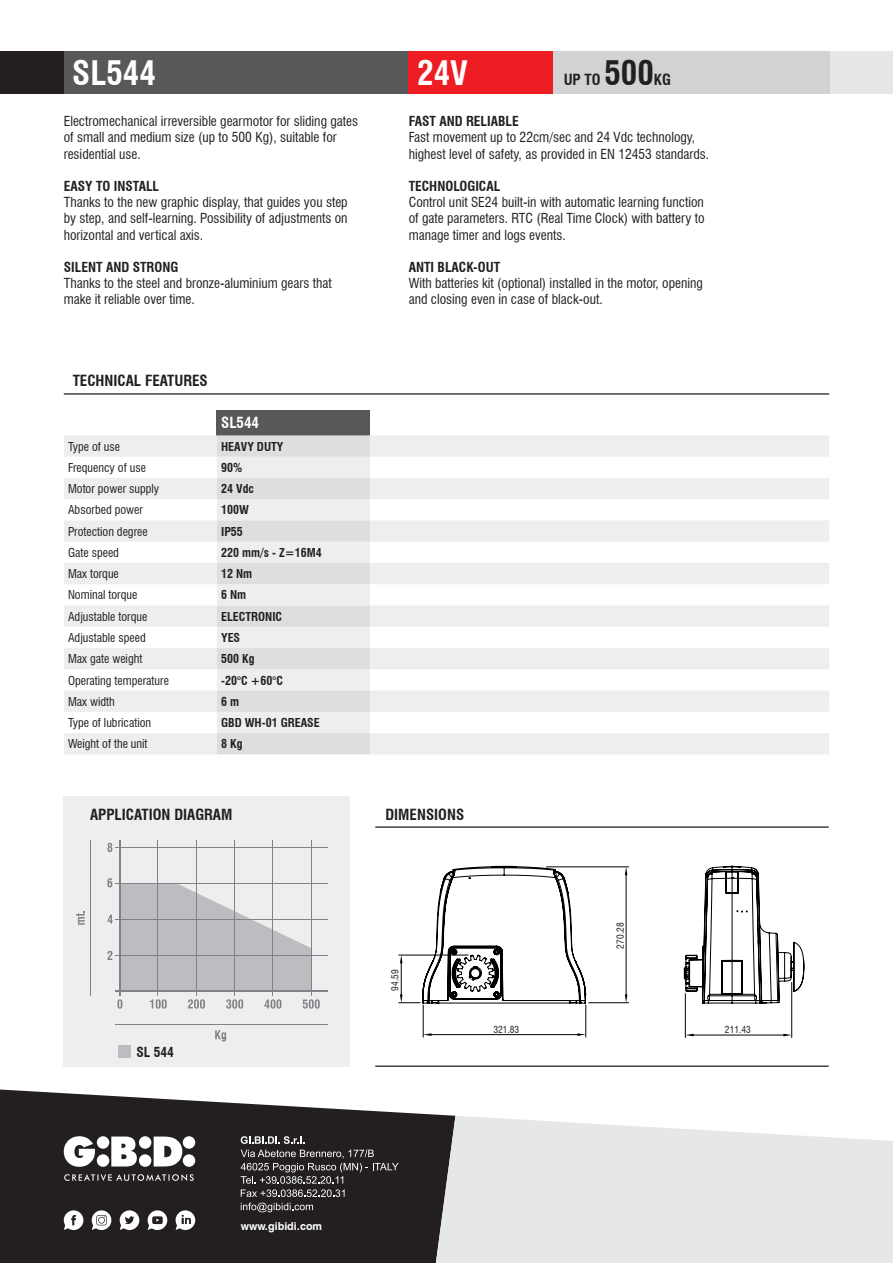
<style>
.page{position:relative;width:893px;height:1263px;background:#fff}
.page>*{position:absolute;margin:0;border:0;box-sizing:border-box;transform-origin:0 0}
.t1{font:700 condensed 33px "Swiss 721 BT";color:#fff}
.t2{font:700 condensed 15px "Swiss 721 BT";color:#231f20}
.t3{font:700 condensed 15px "Swiss 721 BT";color:#fff}
.t4{font:condensed 13.5px/16.2px "Swiss 721 BT";color:#231f20}
.t5{font:700 condensed 13.5px "Swiss 721 BT";color:#231f20}
.t6{font:condensed 12px "Swiss 721 BT";color:#231f20}
.t7{font:700 condensed 12px "Swiss 721 BT";color:#231f20}
.t8{font:700 10.8px "Swiss 721 BT";color:#fff}
.t9{font:condensed 9.45px "Swiss 721 BT";color:#231f20}
.s1{font-size:33px}
</style>
<div class="page">
<div style="left:64px;top:51px;width:829px;height:43px;background:#e6e7e9"></div>
<div style="left:553px;top:51px;width:276px;height:43px;background:#d1d2d4"></div>
<div style="left:64px;top:51px;width:344px;height:43px;background:#57585a"></div>
<div style="left:408px;top:51px;width:145px;height:43px;background:#ee1d23"></div>
<div style="left:0;top:51px;width:64px;height:43px;background:#231f20"></div>
<hr style="left:64px;top:393px;width:765px;height:2px;background:#231f20">
<div style="left:63px;top:796px;width:287px;height:271px;background:#eeeeef"></div>
<svg style="left:120px;top:884px;width:191px;height:106px"></svg>
<hr style="left:115px;top:883px;width:213px;height:1px;background:#808285">
<hr style="left:115px;top:847px;width:213px;height:1px;background:#808285">
<hr style="left:115px;top:919px;width:213px;height:1px;background:#808285">
<hr style="left:115px;top:955px;width:213px;height:1px;background:#808285">
<hr style="left:115px;top:990px;width:213px;height:2px;background:#808285">
<hr style="left:115px;top:1024px;width:213px;height:1px;background:#808285">
<hr style="left:119px;top:840px;width:1px;height:155px;background:#808285">
<hr style="left:91px;top:840px;width:1px;height:155px;background:#808285">
<hr style="left:158px;top:840px;width:1px;height:155px;background:#808285">
<hr style="left:196px;top:840px;width:1px;height:155px;background:#808285">
<hr style="left:234px;top:840px;width:1px;height:155px;background:#808285">
<hr style="left:272px;top:840px;width:1px;height:155px;background:#808285">
<hr style="left:311px;top:840px;width:1px;height:155px;background:#808285">
<svg style="left:107px;top:951px;width:5px;height:9px"></svg>
<svg style="left:117px;top:999px;width:5px;height:9px"></svg>
<svg style="left:150px;top:999px;width:17px;height:9px"></svg>
<svg style="left:188px;top:999px;width:17px;height:9px"></svg>
<svg style="left:226px;top:999px;width:17px;height:9px"></svg>
<svg style="left:215px;top:1030px;width:11px;height:11px"></svg>
<svg style="left:264px;top:999px;width:17px;height:9px"></svg>
<svg style="left:303px;top:999px;width:17px;height:10px"></svg>
<svg style="left:108px;top:915px;width:5px;height:8px"></svg>
<svg style="left:107px;top:878px;width:5px;height:9px"></svg>
<svg style="left:107px;top:843px;width:5px;height:9px"></svg>
<svg style="left:76px;top:911px;width:9px;height:14px"></svg>
<div style="left:118px;top:1045px;width:13px;height:13px;background:#bcbdc0"></div>
<hr style="left:375px;top:826px;width:454px;height:2px;background:#231f20">
<hr style="left:375px;top:1065px;width:454px;height:2px;background:#231f20">
<svg style="left:577px;top:1033px;width:8px;height:3px"></svg>
<svg style="left:424px;top:1033px;width:7px;height:3px"></svg>
<hr style="left:585px;top:1005px;width:1px;height:32px;background:#000001">
<hr style="left:423px;top:1005px;width:1px;height:32px;background:#000001">
<hr style="left:429px;top:1034px;width:150px;height:1px;background:#000001">
<svg style="left:625px;top:994px;width:2px;height:8px"></svg>
<svg style="left:625px;top:867px;width:2px;height:8px"></svg>
<hr style="left:589px;top:1002px;width:40px;height:1px;background:#000001">
<hr style="left:546px;top:866px;width:83px;height:1px;background:#000001">
<hr style="left:626px;top:873px;width:1px;height:124px;background:#000001">
<svg style="left:399px;top:865px;width:187px;height:142px"></svg>
<svg style="left:684px;top:865px;width:120px;height:173px"></svg>
<svg style="left:0;top:1089px;width:455px;height:174px;background:#3a3738"></svg>
<svg style="left:64px;top:1136px;width:131px;height:45px"></svg>
<svg style="left:64px;top:1210px;width:19px;height:20px"></svg>
<svg style="left:148px;top:1210px;width:19px;height:20px"></svg>
<svg style="left:176px;top:1210px;width:19px;height:20px"></svg>
<svg style="left:120px;top:1210px;width:19px;height:20px"></svg>
<svg style="left:92px;top:1210px;width:19px;height:20px"></svg>
<svg style="left:241px;top:1136px;width:158px;height:76px;background:#3e3a3b"></svg>
<svg style="left:436px;top:1116px;width:457px;height:147px;background:#e3e4e6"></svg>
<div style="left:217px;top:410px;width:153px;height:25px;background:#57585a"></div>
<svg style="left:64px;top:435px;width:765px;height:319px;fill:#eeeeef"></svg>
<svg style="left:217px;top:435px;width:153px;height:319px;background:#e4e5e6"></svg>
<p class="t1" style="left:72px;top:53px;width:85px">SL544</p>
<p class="t1" style="left:417px;top:53px;width:53px">24V</p>
<p class="t2" style="left:564px;top:70px;width:109px">UP TO <span class="s1">500</span>KG</p>
<p class="t4" style="left:64px;top:113px;width:296px">Electromechanical irreversible gearmotor for sliding gates of small and medium size (up to 500 Kg), suitable for residential use.</p>
<p class="t5" style="left:64px;top:178px;width:97px">EASY TO INSTALL</p>
<p class="t4" style="left:64px;top:194px;width:285px;text-align:justify">Thanks to the new graphic display, that guides you step by step, and self-learning. Possibility of adjustments on horizontal and vertical axis.</p>
<p class="t5" style="left:64px;top:259px;width:116px">SILENT AND STRONG</p>
<p class="t4" style="left:64px;top:275px;width:270px">Thanks to the steel and bronze-aluminium gears that make it reliable over time.</p>
<p class="t2" style="left:73px;top:372px;width:136px">TECHNICAL FEATURES</p>
<p class="t3" style="left:221px;top:414px;width:40px">SL544</p>
<p class="t6" style="left:68px;top:439px;width:54px">Type of use</p>
<p class="t7" style="left:221px;top:439px;width:64px">HEAVY DUTY</p>
<p class="t6" style="left:68px;top:460px;width:80px">Frequency of use</p>
<p class="t7" style="left:221px;top:460px;width:23px">90%</p>
<p class="t6" style="left:68px;top:482px;width:93px">Motor power supply</p>
<p class="t7" style="left:221px;top:482px;width:34px">24 Vdc</p>
<p class="t6" style="left:68px;top:503px;width:76px">Absorbed power</p>
<p class="t7" style="left:221px;top:503px;width:29px">100W</p>
<p class="t6" style="left:68px;top:524px;width:81px">Protection degree</p>
<p class="t7" style="left:221px;top:524px;width:23px">IP55</p>
<p class="t6" style="left:68px;top:545px;width:52px">Gate speed</p>
<p class="t7" style="left:221px;top:545px;width:102px">220 mm/s - Z=16M4</p>
<p class="t6" style="left:68px;top:567px;width:52px">Max torque</p>
<p class="t7" style="left:221px;top:567px;width:33px">12 Nm</p>
<p class="t6" style="left:68px;top:588px;width:71px">Nominal torque</p>
<p class="t7" style="left:221px;top:588px;width:27px">6 Nm</p>
<p class="t6" style="left:68px;top:609px;width:81px">Adjustable torque</p>
<p class="t7" style="left:221px;top:609px;width:63px">ELECTRONIC</p>
<p class="t6" style="left:68px;top:630px;width:79px">Adjustable speed</p>
<p class="t7" style="left:221px;top:630px;width:21px">YES</p>
<p class="t6" style="left:68px;top:652px;width:76px">Max gate weight</p>
<p class="t7" style="left:221px;top:652px;width:35px">500 Kg</p>
<p class="t6" style="left:68px;top:673px;width:102px">Operating temperature</p>
<p class="t7" style="left:221px;top:673px;width:63px">-20°C +60°C</p>
<p class="t6" style="left:68px;top:694px;width:48px">Max width</p>
<p class="t7" style="left:221px;top:694px;width:20px">6 m</p>
<p class="t6" style="left:68px;top:715px;width:85px">Type of lubrication</p>
<p class="t7" style="left:221px;top:715px;width:100px">GBD WH-01 GREASE</p>
<p class="t6" style="left:68px;top:737px;width:81px">Weight of the unit</p>
<p class="t7" style="left:221px;top:737px;width:23px">8 Kg</p>
<p class="t2" style="left:90px;top:805px;width:144px">APPLICATION DIAGRAM</p>
<p class="t5" style="left:409px;top:113px;width:112px">FAST AND RELIABLE</p>
<p class="t4" style="left:409px;top:129px;width:302px">Fast movement up to 22cm/sec and 24 Vdc technology, highest level of safety, as provided in EN 12453 standards.</p>
<p class="t5" style="left:409px;top:178px;width:93px">TECHNOLOGICAL</p>
<p class="t4" style="left:409px;top:194px;width:298px;text-align:justify">Control unit SE24 built-in with automatic learning function of gate parameters. RTC (Real Time Clock) with battery to manage timer and logs events.</p>
<p class="t5" style="left:409px;top:259px;width:93px">ANTI BLACK-OUT</p>
<p class="t4" style="left:409px;top:275px;width:296px">With batteries kit (optional) installed in the motor, opening and closing even in case of black-out.</p>
<p class="t2" style="left:385px;top:805px;width:80px">DIMENSIONS</p>
<p class="t5" style="left:136px;top:1044px;width:39px">SL 544</p>
<p class="t9" style="left:389px;top:991px;width:23px;rotate:-90deg">94.59</p>
<p class="t9" style="left:493px;top:1023px;width:27px">321.83</p>
<p class="t9" style="left:615px;top:948px;width:27px;rotate:-90deg">270.28</p>
<p class="t9" style="left:725px;top:1023px;width:27px">211.43</p>
<p class="t8" style="left:241px;top:1219px;width:83px">www.gibidi.com</p>
</div>
